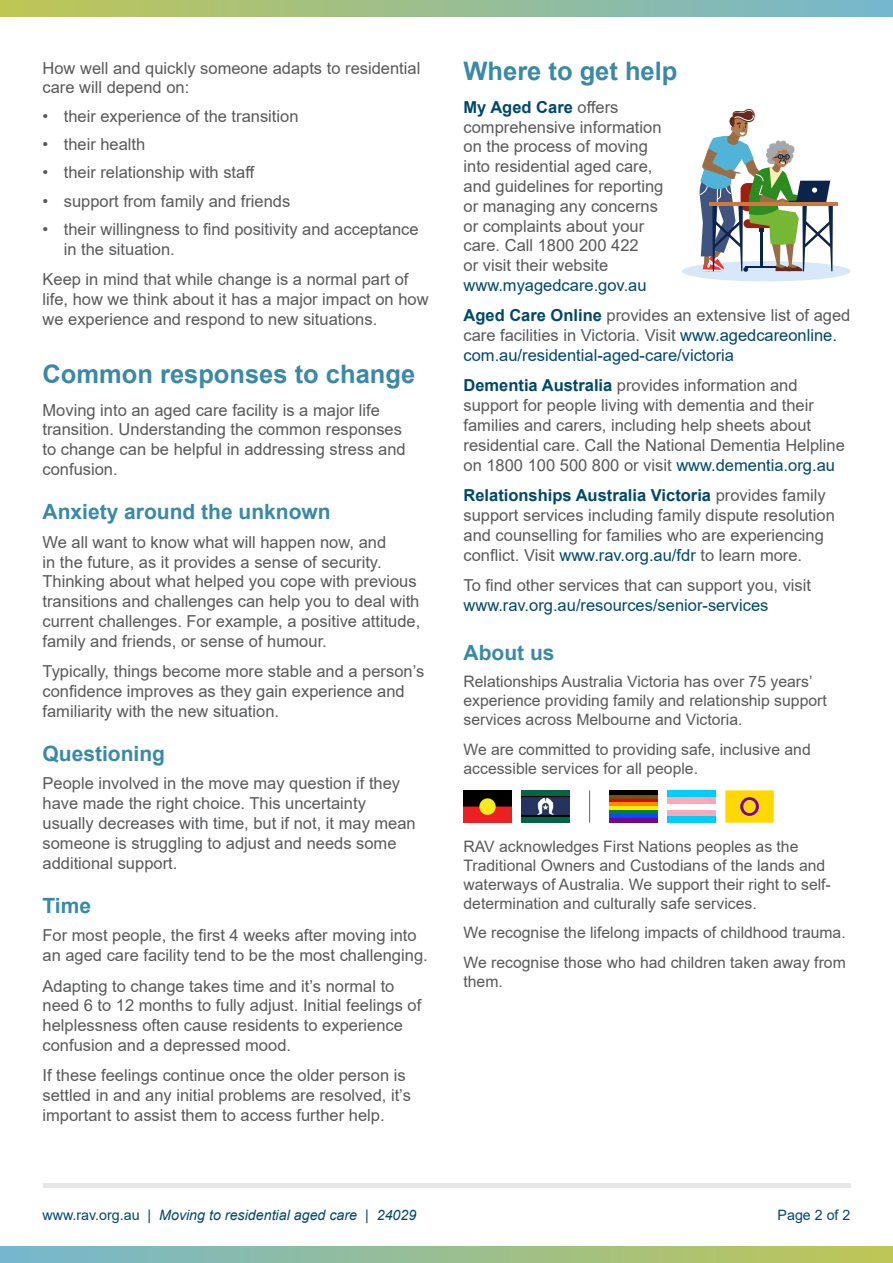
<style>
.page{position:relative;width:893px;height:1263px;background:#fff}
.page>*{position:absolute;margin:0;border:0;box-sizing:border-box;transform-origin:0 0}
.Heading_2{font:700 25.5px "Arial";color:#3989a9}
.Heading_3{font:700 21px "Arial";color:#3989a9}
.t1{font:16.5px/19.8px "Arial";color:#58595b}
.Text_10_5{font:15.75px/18.9px "Arial";color:#58595b}
.t2{font:italic 14.25px "Arial";color:#00476d}
.t3{font:14.25px "Arial";color:#00476d}
.s1{font-weight:700;color:#00476d}
.s2{color:#00476d}
.s3{font-style:normal}
</style>
<div class="page">
<div style="left:0;top:0;width:893px;height:17px;background:linear-gradient(to right,#bfc654,#75b7cf)"></div>
<div style="left:0;top:1246px;width:893px;height:17px;background:linear-gradient(to right,#75b7cf,#bfc654)"></div>
<hr style="left:43px;top:1184px;width:807px;height:4px;background:#e6e7e8">
<div style="left:682px;top:261px;width:168px;height:20px;background:#d6e8fa;border-radius:50%"></div>
<svg style="left:699px;top:109px;width:134px;height:163px"></svg>
<hr style="left:709px;top:203px;width:128px;height:3px;background:#cc7840">
<hr style="left:589px;top:790px;width:1px;height:33px;background:#636466">
<img style="left:463px;top:790px;width:49px;height:33px">
<img style="left:521px;top:790px;width:49px;height:32px">
<svg style="left:610px;top:798px;width:48px;height:4px"></svg>
<hr style="left:610px;top:802px;width:48px;height:4px;background:#ff8b00">
<hr style="left:610px;top:806px;width:48px;height:4px;background:#feed01">
<hr style="left:610px;top:810px;width:48px;height:4px;background:#008029">
<hr style="left:610px;top:814px;width:48px;height:4px;background:#004dff">
<hr style="left:610px;top:818px;width:48px;height:4px;background:#760789">
<svg style="left:610px;top:794px;width:48px;height:4px"></svg>
<hr style="left:610px;top:790px;width:48px;height:4px;background:#000">
<div style="left:667px;top:816px;width:49px;height:7px;background:#00cdfa"></div>
<div style="left:667px;top:810px;width:49px;height:6px;background:#ffa9b8"></div>
<div style="left:667px;top:797px;width:49px;height:6px;background:#ffa9b8"></div>
<div style="left:667px;top:790px;width:49px;height:7px;background:#00cdfa"></div>
<svg style="left:725px;top:790px;width:49px;height:33px;background:#f3c617"></svg>
<p class="t1" style="left:43px;top:58px;width:379px">How well and quickly someone adapts to residential care will depend on:</p>
<p class="t1" style="left:43px;top:106px;width:258px">• their experience of the transition</p>
<p class="t1" style="left:43px;top:134px;width:104px">• their health</p>
<p class="t1" style="left:43px;top:163px;width:214px">• their relationship with staff</p>
<p class="t1" style="left:43px;top:191px;width:249px">• support from family and friends</p>
<p class="t1" style="left:64px;top:219px;width:356px;text-indent:-21px">• their willingness to find positivity and acceptance in the situation.</p>
<p class="t1" style="left:43px;top:269px;width:388px">Keep in mind that while change is a normal part of life, how we think about it has a major impact on how we experience and respond to new situations.</p>
<p class="Heading_2" style="left:43px;top:356px;width:374px">Common responses to change</p>
<p class="t1" style="left:43px;top:400px;width:365px">Moving into an aged care facility is a major life transition. Understanding the common responses to change can be helpful in addressing stress and confusion.</p>
<p class="Heading_3" style="left:43px;top:497px;width:290px">Anxiety around the unknown</p>
<p class="t1" style="left:43px;top:532px;width:379px">We all want to know what will happen now, and<br>in the future, as it provides a sense of security.<br>Thinking about what helped you cope with previous transitions and challenges can help you to deal with current challenges. For example, a positive attitude, family and friends, or sense of humour.</p>
<p class="t1" style="left:43px;top:661px;width:383px">Typically, things become more stable and a person’s confidence improves as they gain experience and familiarity with the new situation.</p>
<p class="Heading_3" style="left:43px;top:739px;width:124px">Questioning</p>
<p class="t1" style="left:43px;top:774px;width:375px">People involved in the move may question if they have made the right choice. This uncertainty usually decreases with time, but if not, it may mean someone is struggling to adjust and needs some additional support.</p>
<p class="Heading_3" style="left:43px;top:891px;width:50px">Time</p>
<p class="t1" style="left:43px;top:925px;width:387px">For most people, the first 4 weeks after moving into an aged care facility tend to be the most challenging.</p>
<p class="t1" style="left:43px;top:976px;width:380px">Adapting to change takes time and it’s normal to need 6 to 12 months to fully adjust. Initial feelings of helplessness often cause residents to experience confusion and a depressed mood.</p>
<p class="t1" style="left:43px;top:1065px;width:370px">If these feelings continue once the older person is settled in and any initial problems are resolved, it’s important to assist them to access further help.</p>
<p class="Heading_2" style="left:463px;top:53px;width:215px">Where to get help</p>
<p class="t1" style="left:463px;top:97px;width:201px"><span class="s1">My Aged Care</span> offers comprehensive information on the process of moving into residential aged care, and guidelines for reporting or managing any concerns or complaints about your care. Call 1800 200 422<br>or visit their website <span class="s2">www.myagedcare.gov.au</span></p>
<p class="t1" style="left:463px;top:306px;width:388px"><span class="s1">Aged Care Online</span> provides an extensive list of aged care facilities in Victoria. Visit <span class="s2">www.agedcareonline. com.au/residential-aged-care/victoria</span></p>
<p class="t1" style="left:463px;top:376px;width:383px"><span class="s1">Dementia Australia</span> provides information and support for people living with dementia and their families and carers, including help sheets about residential care. Call the National Dementia Helpline on 1800 100 500 800 or visit <span class="s2">www.dementia.org.au</span></p>
<p class="t1" style="left:463px;top:485px;width:373px"><span class="s1">Relationships Australia Victoria</span> provides family support services including family dispute resolution and counselling for families who are experiencing conflict. Visit <span class="s2">www.rav.org.au/fdr</span> to learn more.</p>
<p class="t1" style="left:463px;top:575px;width:349px">To find other services that can support you, visit <span class="s2">www.rav.org.au/resources/senior-services</span></p>
<p class="Heading_3" style="left:463px;top:638px;width:92px">About us</p>
<p class="Text_10_5" style="left:463px;top:672px;width:365px">Relationships Australia Victoria has over 75 years’ experience providing family and relationship support services across Melbourne and Victoria.</p>
<p class="Text_10_5" style="left:463px;top:739px;width:349px">We are committed to providing safe, inclusive and accessible services for all people.</p>
<p class="Text_10_5" style="left:463px;top:837px;width:369px">RAV acknowledges First Nations peoples as the Traditional Owners and Custodians of the lands and waterways of Australia. We support their right to self&shy;determination and culturally safe services.</p>
<p class="Text_10_5" style="left:463px;top:923px;width:384px">We recognise the lifelong impacts of childhood trauma.</p>
<p class="Text_10_5" style="left:463px;top:952px;width:384px">We recognise those who had children taken away from them.</p>
<p class="t2" style="left:43px;top:1206px;width:375px"><span class="s3">www.rav.org.au |</span> Moving to residential aged care <span class="s3">|</span> 24029</p>
<p class="t3" style="left:778px;top:1205px;width:74px">Page 2 of 2</p>
</div>
